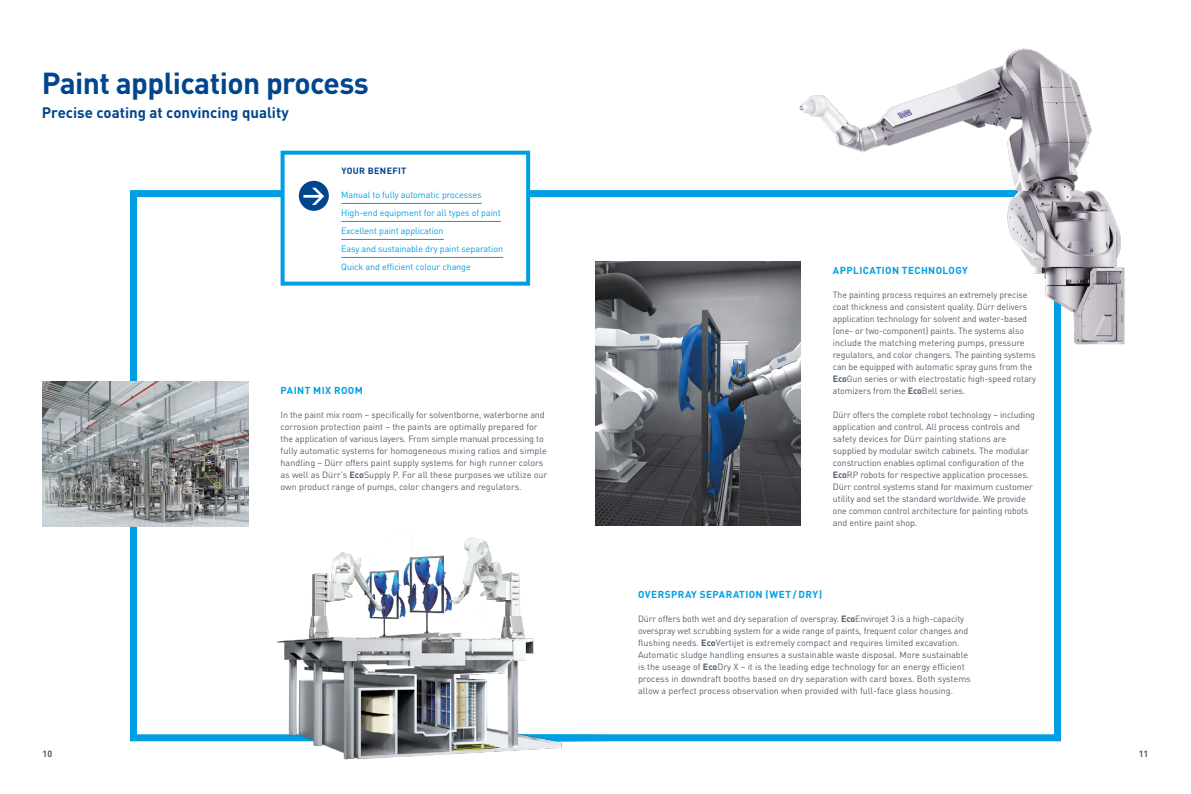
<style>
.page{position:relative;width:1191px;height:794px;background:#fff}
.page>*{position:absolute;margin:0;border:0;box-sizing:border-box;transform-origin:0 0}
.t1{font:700 30px "DIN Pro";letter-spacing:-.02em;color:#00468e}
.t2{font:700 15px "DIN Pro";color:#00468e}
.t3{font:700 10px "DIN Pro";letter-spacing:.035em;color:#009fe3}
.t4{font:9px/12px "DIN Pro";letter-spacing:-.01em;color:#525f6b}
.t5{font:9px/18px "DIN Pro";letter-spacing:-.01em;color:#009fe3}
.t6{font:700 9px "DIN Pro";letter-spacing:.04em;color:#00468e}
.t7{font:700 9px "DIN Pro";color:#525f6b}
.s1{font-weight:700}
</style>
<div class="page">
<div style="left:130px;top:190px;width:931px;height:551px;border:7px solid #009fe3"></div>
<img style="left:43px;top:382px;width:206px;height:144px">
<img style="left:595px;top:262px;width:206px;height:264px">
<img style="left:713px;top:48px;width:412px;height:324px">
<img style="left:152px;top:538px;width:533px;height:222px">
<div style="left:282px;top:153px;width:246px;height:131px;background:#fff"></div>
<hr style="left:341px;top:203px;width:141px;height:1px;background:#009fe3">
<hr style="left:341px;top:221px;width:160px;height:1px;background:#009fe3">
<hr style="left:341px;top:239px;width:103px;height:1px;background:#009fe3">
<hr style="left:341px;top:257px;width:162px;height:1px;background:#009fe3">
<div style="left:280px;top:151px;width:250px;height:135px;border:4px solid #009fe3"></div>
<div style="left:299px;top:181px;width:30px;height:30px;background:#00468e;border-radius:50%"></div>
<svg style="left:303px;top:188px;width:21px;height:17px"></svg>
<h1 class="t1" style="left:42px;top:59px;width:328px">Paint application process</h1>
<h2 class="t2" style="left:42px;top:100px;width:248px">Precise coating at convincing quality</h2>
<p class="t6" style="left:341px;top:163px;width:67px">YOUR BENEFIT</p>
<p class="t5" style="left:341px;top:184px;width:163px">Manual to fully automatic processes High-end equipment for all types of paint Excellent paint application<br>Easy and sustainable dry paint separation Quick and efficient colour change</p>
<p class="t3" style="left:281px;top:382px;width:84px">PAINT MIX ROOM</p>
<p class="t4" style="left:280px;top:407px;width:268px">In the paint mix room – specifically for solventborne, waterborne and corrosion protection paint – the paints are optimally prepared for the application of various layers. From simple manual processing to fully automatic systems for homogeneous mixing ratios and simple handling – Dürr offers paint supply systems for high runner colors as well as Dürr’s <span class="s1">Eco</span>Supply P. For all these purposes we utilize our own product range of pumps, color changers and regulators.</p>
<p class="t3" style="left:833px;top:262px;width:136px">APPLICATION TECHNOLOGY</p>
<p class="t4" style="left:833px;top:287px;width:205px">The painting process requires an extremely precise coat thickness and consistent quality. Dürr delivers application technology for solvent and water-based (one- or two-component) paints. The systems also include the matching metering pumps, pressure regulators, and color changers. The painting systems can be equipped with automatic spray guns from the <span class="s1">Eco</span>Gun series or with electrostatic high-speed rotary atomizers from the <span class="s1">Eco</span>Bell series.</p>
<p class="t4" style="left:833px;top:407px;width:203px">Dürr offers the complete robot technology – including application and control. All process controls and safety devices for Dürr painting stations are supplied by modular switch cabinets. The modular construction enables optimal configuration of the <span class="s1">Eco</span>RP robots for respective application processes.<br>Dürr control systems stand for maximum customer utility and set the standard worldwide. We provide one common control architecture for painting robots and entire paint shop.</p>
<p class="t3" style="left:638px;top:586px;width:185px">OVERSPRAY SEPARATION (WET / DRY)</p>
<p class="t4" style="left:638px;top:611px;width:334px">Dürr offers both wet and dry separation of overspray. <span class="s1">Eco</span>Envirojet 3 is a high-capacity overspray wet scrubbing system for a wide range of paints, frequent color changes and flushing needs. <span class="s1">Eco</span>Vertijet is extremely compact and requires limited excavation.<br>Automatic sludge handling ensures a sustainable waste disposal. More sustainable is the useage of <span class="s1">Eco</span>Dry X – it is the leading edge technology for an energy efficient process in downdraft booths based on dry separation with card boxes. Both systems allow a perfect process observation when provided with full-face glass housing.</p>
<p class="t7" style="left:43px;top:746px;width:11px">10</p>
<p class="t7" style="left:1138px;top:746px;width:11px">11</p>
</div>
